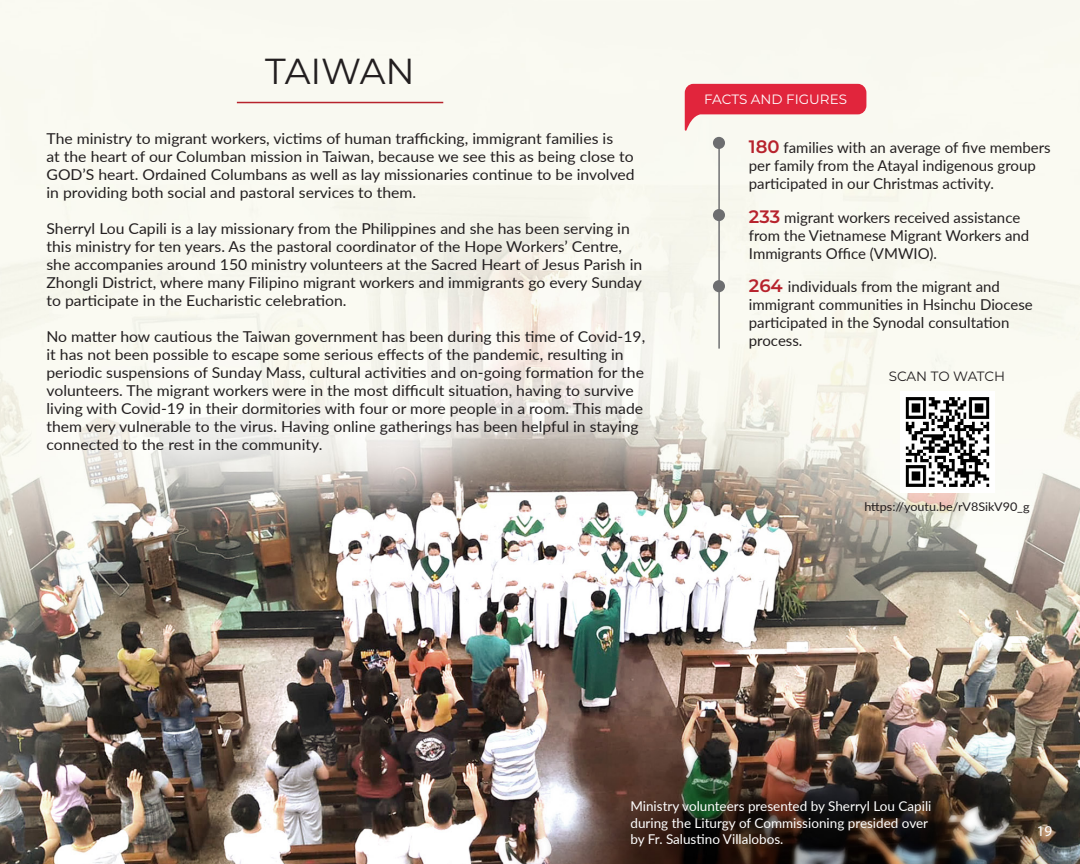
<style>
.page{position:relative;width:1080px;height:864px;background:#fff}
.page>*{position:absolute;margin:0;border:0;box-sizing:border-box;transform-origin:0 0}
.t1{font:36px "Montserrat";letter-spacing:-.01em;color:#231f20}
.t2{font:15px/18px "Lato";color:#231f20;scale:1.05 1}
.t3{font:15px/18px "Lato";color:#231f20}
.t4{font:15px "Myriad Pro";color:#fff}
.t5{font:13.5px/16.2px "Lato";color:#fff}
.t6{font:13.5px "Montserrat";color:#fff}
.t7{font:13.5px "Montserrat";letter-spacing:-.01em;color:#231f20}
.t8{font:12px "Lato";color:#231f20;scale:1.05 1}
.s1{font-family:"Montserrat Alternates";font-weight:600;font-size:18px;color:#b7232d}
</style>
<div class="page">
<img style="left:0;top:0;width:1080px;height:864px">
<hr style="left:237px;top:102px;width:206px;height:1px;background:#b7232d">
<svg style="left:685px;top:84px;width:181px;height:47px"></svg>
<hr style="left:718px;top:139px;width:2px;height:210px;background:#6d6e70">
<div style="left:713px;top:137px;width:12px;height:12px;background:#6d6e70;border-radius:50%"></div>
<div style="left:713px;top:209px;width:12px;height:12px;background:#6d6e70;border-radius:50%"></div>
<div style="left:713px;top:280px;width:12px;height:12px;background:#6d6e70;border-radius:50%"></div>
<img style="left:900px;top:392px;width:94px;height:101px">
<h1 class="t1" style="left:265px;top:46px;width:151px">TAIWAN</h1>
<p class="t2" style="left:47px;top:129px;width:562px">The ministry to migrant workers, victims of human trafficking, immigrant families is<br>at the heart of our Columban mission in Taiwan, because we see this as being close to GOD’S heart. Ordained Columbans as well as lay missionaries continue to be involved in providing both social and pastoral services to them.</p>
<p class="t2" style="left:47px;top:219px;width:569px">Sherryl Lou Capili is a lay missionary from the Philippines and she has been serving in this ministry for ten years. As the pastoral coordinator of the Hope Workers’ Centre, she accompanies around 150 ministry volunteers at the Sacred Heart of Jesus Parish in Zhongli District, where many Filipino migrant workers and immigrants go every Sunday to participate in the Eucharistic celebration.</p>
<p class="t2" style="left:47px;top:327px;width:572px">No matter how cautious the Taiwan government has been during this time of Covid-19, it has not been possible to escape some serious effects of the pandemic, resulting in periodic suspensions of Sunday Mass, cultural activities and on-going formation for the volunteers. The migrant workers were in the most difficult situation, having to survive living with Covid-19 in their dormitories with four or more people in a room. This made them very vulnerable to the virus. Having online gatherings has been helpful in staying connected to the rest in the community.</p>
<p class="t6" style="left:704px;top:90px;width:144px">FACTS AND FIGURES</p>
<p class="t3" style="left:749px;top:138px;width:303px"><span class="s1">180</span> families with an average of five members per family from the Atayal indigenous group participated in our Christmas activity.</p>
<p class="t3" style="left:749px;top:208px;width:282px"><span class="s1">233</span> migrant workers received assistance from the Vietnamese Migrant Workers and<br>Immigrants Office (VMWIO).</p>
<p class="t3" style="left:749px;top:277px;width:285px"><span class="s1">264</span> individuals from the migrant and immigrant communities in Hsinchu Diocese participated in the Synodal consultation process.</p>
<p class="t7" style="left:889px;top:367px;width:118px">SCAN TO WATCH</p>
<p class="t8" style="left:864px;top:498px;width:159px">https://youtu.be/rV8SikV90_g</p>
<p class="t5" style="left:630px;top:798px;width:303px">Ministry volunteers presented by Sherryl Lou Capili during the Liturgy of Commissioning presided over by Fr. Salustino Villalobos.</p>
<p class="t4" style="left:1037px;top:822px;width:17px">19</p>
</div>
